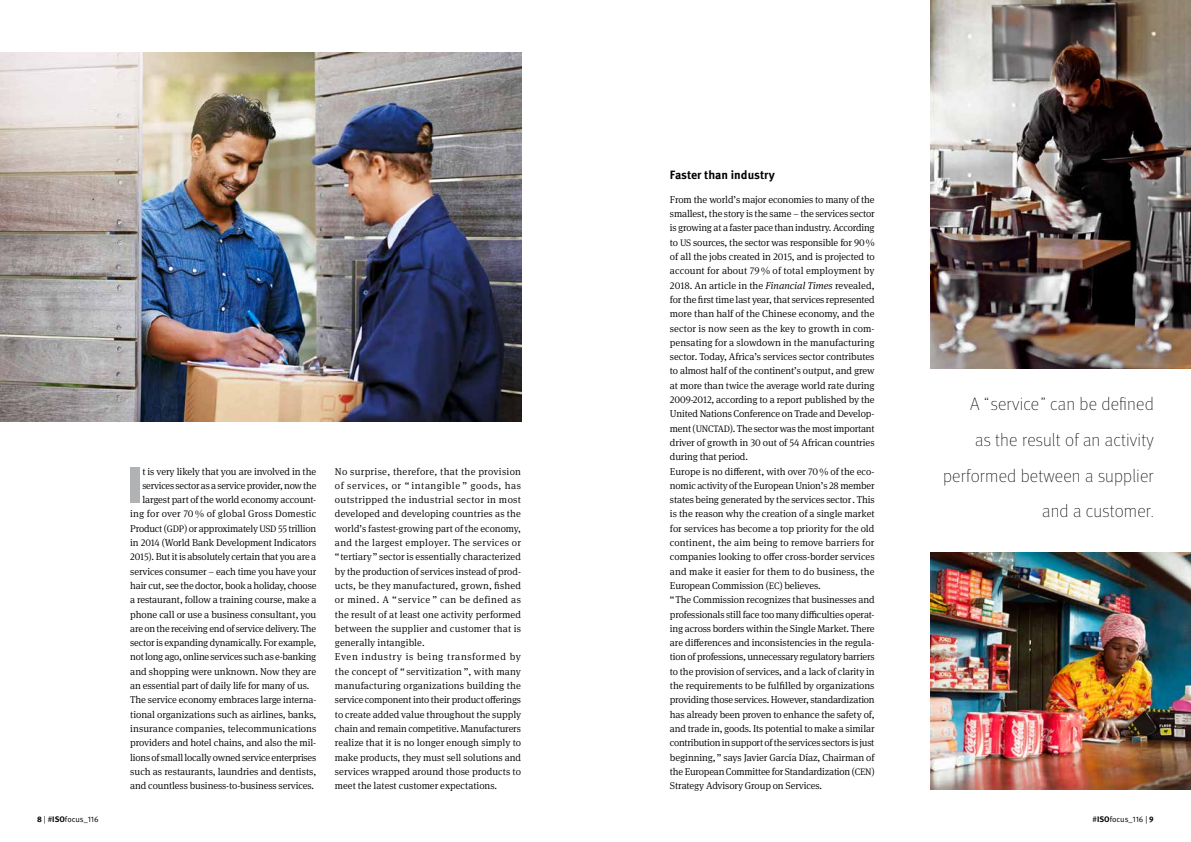
<style>
.page{position:relative;width:1191px;height:842px;background:#fff}
.page>*{position:absolute;margin:0;border:0;box-sizing:border-box;transform-origin:0 0}
.t1{font:900 51px "Meta Pro";color:#b1b2b3}
.t2{font:100 18px/35.7px "Meta Pro";letter-spacing:.01em;color:#000;text-align:right}
.t3{font:700 12px "Meta Pro";letter-spacing:-.005em;color:#000}
.t4{font:300 10px/14.3px "Meta Serif Pro";letter-spacing:-.01em;color:#000}
.t5{font:300 10px "Meta Serif Pro";letter-spacing:.015em;color:#000}
.t6{font:8px "Meta Pro Norm";color:#000}
.s1{font-size:9.5px}
.s2{font-style:italic}
.s3{font-family:"Meta Pro";font-weight:700}
</style>
<div class="page">
<img style="left:0;top:53px;width:521px;height:368px">
<img style="left:930px;top:552px;width:261px;height:237px">
<img style="left:930px;top:0;width:261px;height:368px">
<h1 class="t1" style="left:127px;top:445px;width:17px">I</h1>
<p class="t4" style="left:142px;top:463px;width:175px">t is very likely that you are involved in the</p>
<p class="t4" style="left:142px;top:478px;width:176px">services sector as a service provider, now the</p>
<p class="t4" style="left:142px;top:492px;width:175px">largest part of the world economy account-</p>
<p class="t5" style="left:130px;top:507px;width:188px">ing for over 70 % of global Gross Domestic</p>
<p class="t4" style="left:130px;top:521px;width:188px">Product (<span class="s1">GDP</span>) or approximately <span class="s1">USD</span> 55 trillion</p>
<p class="t4" style="left:130px;top:535px;width:187px">in 2014 (World Bank Development Indicators</p>
<p class="t4" style="left:130px;top:549px;width:187px">2015). But it is absolutely certain that you are a</p>
<p class="t4" style="left:130px;top:563px;width:188px">services consumer – each time you have your</p>
<p class="t4" style="left:130px;top:578px;width:188px">hair cut, see the doctor, book a holiday, choose</p>
<p class="t4" style="left:130px;top:592px;width:188px">a restaurant, follow a training course, make a</p>
<p class="t4" style="left:130px;top:606px;width:188px">phone call or use a business consultant, you</p>
<p class="t4" style="left:130px;top:621px;width:187px">are on the receiving end of service delivery. The</p>
<p class="t4" style="left:130px;top:635px;width:188px">sector is expanding dynamically. For example,</p>
<p class="t4" style="left:130px;top:649px;width:187px">not long ago, online services such as e-banking</p>
<p class="t4" style="left:130px;top:664px;width:187px">and shopping were unknown. Now they are</p>
<p class="t4" style="left:130px;top:678px;width:181px">an essential part of daily life for many of us.</p>
<p class="t4" style="left:130px;top:692px;width:188px">The service economy embraces large interna-</p>
<p class="t4" style="left:130px;top:706px;width:188px">tional organizations such as airlines, banks,</p>
<p class="t4" style="left:130px;top:721px;width:188px">insurance companies, telecommunications</p>
<p class="t4" style="left:130px;top:735px;width:188px">providers and hotel chains, and also the mil-</p>
<p class="t4" style="left:130px;top:749px;width:188px">lions of small locally owned service enterprises</p>
<p class="t4" style="left:130px;top:764px;width:187px">such as restaurants, laundries and dentists,</p>
<p class="t4" style="left:130px;top:778px;width:185px">and countless business-to-business services.</p>
<p class="t4" style="left:335px;top:463px;width:188px">No surprise, therefore, that the provision of services, or “ intangible ” goods, has outstripped the industrial sector in most developed and developing countries as the worldʼs fastest-growing part of the economy, and the largest employer. The services or “tertiary” sector is essentially characterized by the production of services instead of prod&shy;ucts, be they manufactured, grown, fished or mined. A “service ” can be defined as the result of at least one activity performed between the supplier and customer that is generally intangible.<br>Even industry is being transformed by the concept of “ servitization ”, with many manufacturing organizations building the service component into their product offerings to create added value throughout the supply chain and remain competitive. Manufacturers realize that it is no longer enough simply to make products, they must sell solutions and services wrapped around those products to meet the latest customer expectations.</p>
<p class="t3" style="left:670px;top:165px;width:106px">Faster than industry</p>
<p class="t4" style="left:670px;top:192px;width:206px">From the worldʼs major economies to many of the smallest, the story is the same – the services sector is growing at a faster pace than industry. According to <span class="s1">US</span> sources, the sector was responsible for 90% of all the jobs created in 2015, and is projected to account for about 79% of total employment by 2018. An article in the <span class="s2">Financial Times</span> revealed, for the first time last year, that services represented more than half of the Chinese economy, and the sector is now seen as the key to growth in com&shy;pensating for a slowdown in the manufacturing sector. Today, Africaʼs services sector contributes to almost half of the continentʼs output, and grew at more than twice the average world rate during 2009-2012, according to a report published by the United Nations Conference on Trade and Develop&shy;ment (<span class="s1">UNCTAD</span>). The sector was the most important driver of growth in 30 out of 54 African countries during that period.<br>Europe is no different, with over 70% of the eco&shy;nomic activity of the European Unionʼs 28 member states being generated by the services sector. This is the reason why the creation of a single market for services has become a top priority for the old continent, the aim being to remove barriers for companies looking to offer cross-border services and make it easier for them to do business, the European Commission (<span class="s1">EC</span>) believes.<br>“The Commission recognizes that businesses and professionals still face too many difficulties operat&shy;ing across borders within the Single Market. There are differences and inconsistencies in the regula&shy;tion of professions, unnecessary regulatory barriers to the provision of services, and a lack of clarity in the requirements to be fulfilled by organizations providing those services. However, standardization has already been proven to enhance the safety of, and trade in, goods. Its potential to make a similar contribution in support of the services sectors is just beginning,” says Javier García Díaz, Chairman of the European Committee for Standardization (<span class="s1">CEN</span>)<br>Strategy Advisory Group on Services.</p>
<h2 class="t2" style="left:943px;top:385px;width:212px">A “service” can be defined<br>as the result of an activity performed between a supplier and a customer.</h2>
<p class="t6" style="left:37px;top:813px;width:63px"><span class="s3">8</span> | #<span class="s3">ISO</span>focus_116</p>
<p class="t6" style="left:1092px;top:813px;width:63px">#<span class="s3">ISO</span>focus_116 | <span class="s3">9</span></p>
</div>
